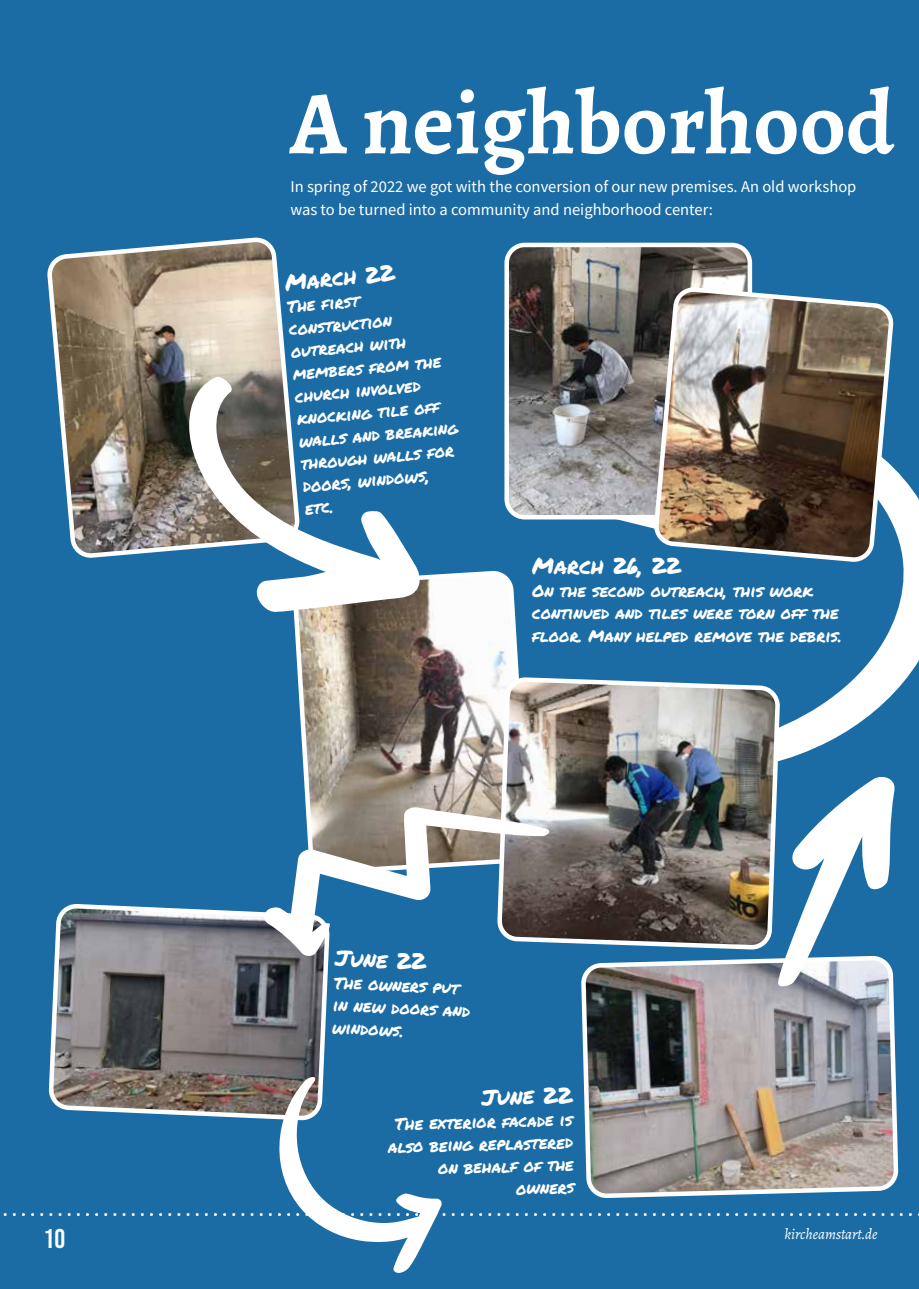
<style>
.page{position:relative;width:919px;height:1289px;background:#fff}
.page>*{position:absolute;margin:0;border:0;box-sizing:border-box;transform-origin:0 0}
.t1{font:700 90px "Alegreya";color:#fff}
.t2{font:27px "Bebas Neue";color:#fff}
.t3{font:22.5px "Permanent Marker";color:#fff}
.t4{font:16.5px/22.5px "Permanent Marker";color:#fff}
.t5{font:16.5px/22.5px "Source Sans Pro";color:#fff}
.t6{font:italic 15px "Alegreya";color:#fff}
</style>
<div class="page">
<div style="left:0;top:0;width:918px;height:1288px;background:#1b6ca5"></div>
<svg style="left:544px;top:470px;width:374px;height:290px"></svg>
<img style="left:49px;top:239px;width:238px;height:317px">
<img style="left:509px;top:248px;width:238px;height:266px">
<div style="left:504px;top:243px;width:248px;height:276px;border:4px solid #fff;border-radius:18px"></div>
<img style="left:650px;top:285px;width:246px;height:280px">
<svg style="left:295px;top:572px;width:224px;height:234px;background:#a19c95"></svg>
<img style="left:494px;top:675px;width:288px;height:275px">
<svg style="left:49px;top:904px;width:280px;height:172px;background:#76787d"></svg>
<img style="left:581px;top:958px;width:315px;height:118px">
<svg style="left:187px;top:375px;width:235px;height:237px"></svg>
<svg style="left:264px;top:806px;width:285px;height:150px"></svg>
<svg style="left:3px;top:1076px;width:916px;height:196px"></svg>
<svg style="left:777px;top:776px;width:117px;height:213px"></svg>
<h1 class="t1" style="left:290px;top:67px;width:605px">A neighborhood</h1>
<p class="t5" style="left:290px;top:176px;width:567px">In spring of 2022 we got with the conversion of our new premises. An old workshop was to be turned into a community and neighborhood center:</p>
<h3 class="t3" style="left:283px;top:265px;width:111px;rotate:-5deg">March 22</h3>
<p class="t4" style="left:286px;top:295px;width:161px;rotate:-5deg">The fi rst construction outreach with members from the church involved knocking tile off walls and breaking through walls for doors, windows,<br>etc.</p>
<h3 class="t3" style="left:532px;top:549px;width:150px">March 26, 22</h3>
<p class="t4" style="left:532px;top:578px;width:311px">On the second outreach, this work continued and tiles were torn off the floor. Many helped remove the debris.</p>
<h3 class="t3" style="left:336px;top:940px;width:92px;rotate:3deg">June 22</h3>
<p class="t4" style="left:334px;top:971px;width:139px;rotate:2deg">The owners put in new doors and windows.</p>
<h3 class="t3" style="left:481px;top:1080px;width:92px;rotate:-2deg">June 22</h3>
<p class="t4" style="left:387px;top:1111px;width:187px;text-align:right;rotate:-1deg">The exterior facade is also being replastered on behalf of the owners</p>
<h2 class="t2" style="left:44px;top:1223px;width:23px">10</h2>
<p class="t6" style="left:784px;top:1223px;width:94px">kircheamstart.de</p>
</div>
